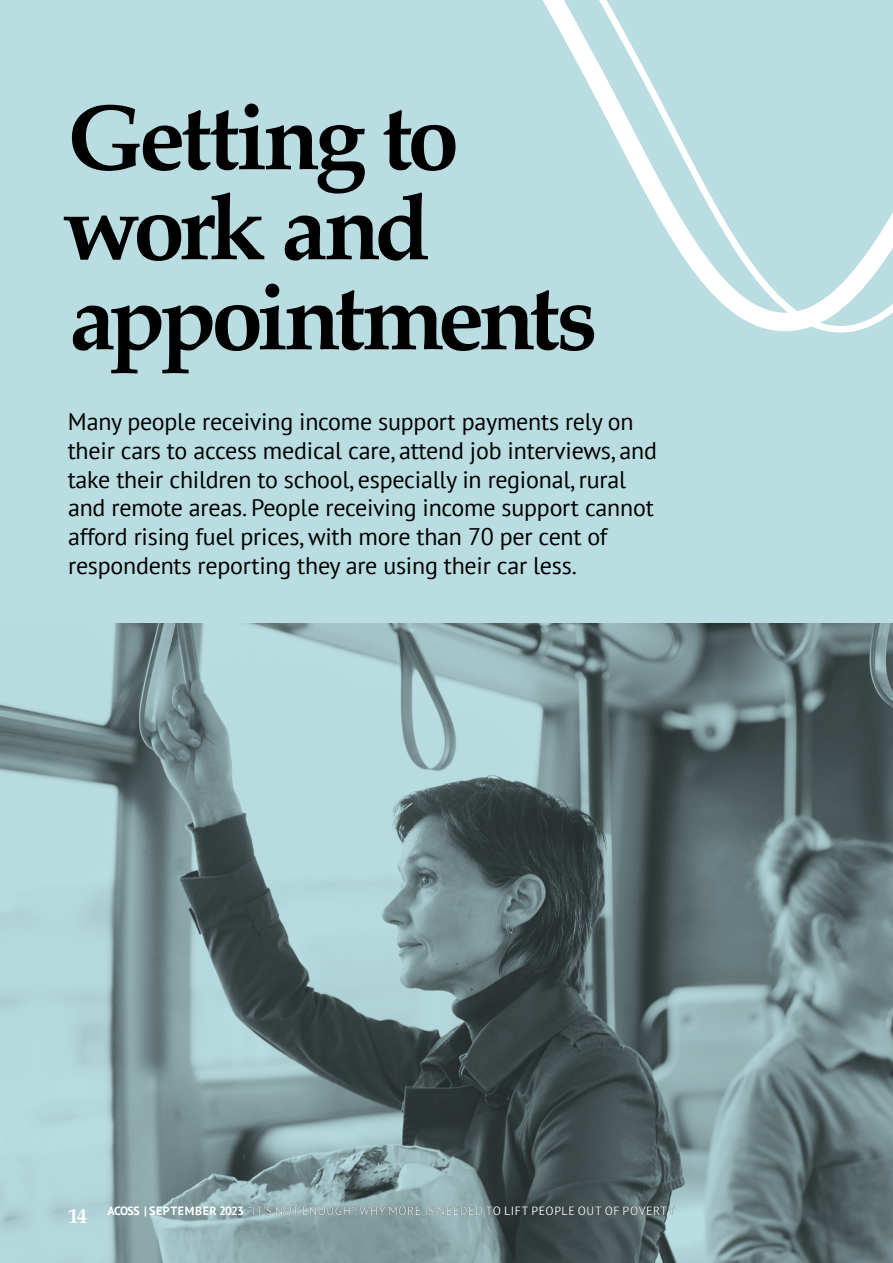
<style>
.page{position:relative;width:893px;height:1263px;background:#b9dde1}
.page>*{position:absolute;margin:0;border:0;box-sizing:border-box;transform-origin:0 0}
.t1{font:700 93px/90px "Palatino";letter-spacing:-.06em;color:#000}
.t2{font:24px/28.8px "PT Sans";letter-spacing:-.01em;color:#000}
.t3{font:12px "PT Sans";letter-spacing:.045em;color:#fff}
.s1{font-family:"Palatino";font-weight:700;font-size:21px}
.s2{font-weight:700}
</style>
<div class="page">
<img style="left:0;top:623px;width:893px;height:640px">
<svg style="left:543px;top:0;width:350px;height:331px"></svg>
<h1 class="t1" style="left:62px;top:90px;width:536px">Getting to work and appointments</h1>
<p class="t2" style="left:68px;top:406px;width:591px">Many people receiving income support payments rely on their cars to access medical care, attend job interviews, and take their children to school, especially in regional, rural and remote areas. People receiving income support cannot afford rising fuel prices, with more than 70 per cent of respondents reporting they are using their car less.</p>
<p class="t3" style="left:68px;top:1203px;width:608px"><span class="s1">14</span> <span class="s2">ACOSS | SEPTEMBER 2023</span> “IT’S NOT ENOUGH”: WHY MORE IS NEEDED TO LIFT PEOPLE OUT OF POVERTY</p>
</div>
